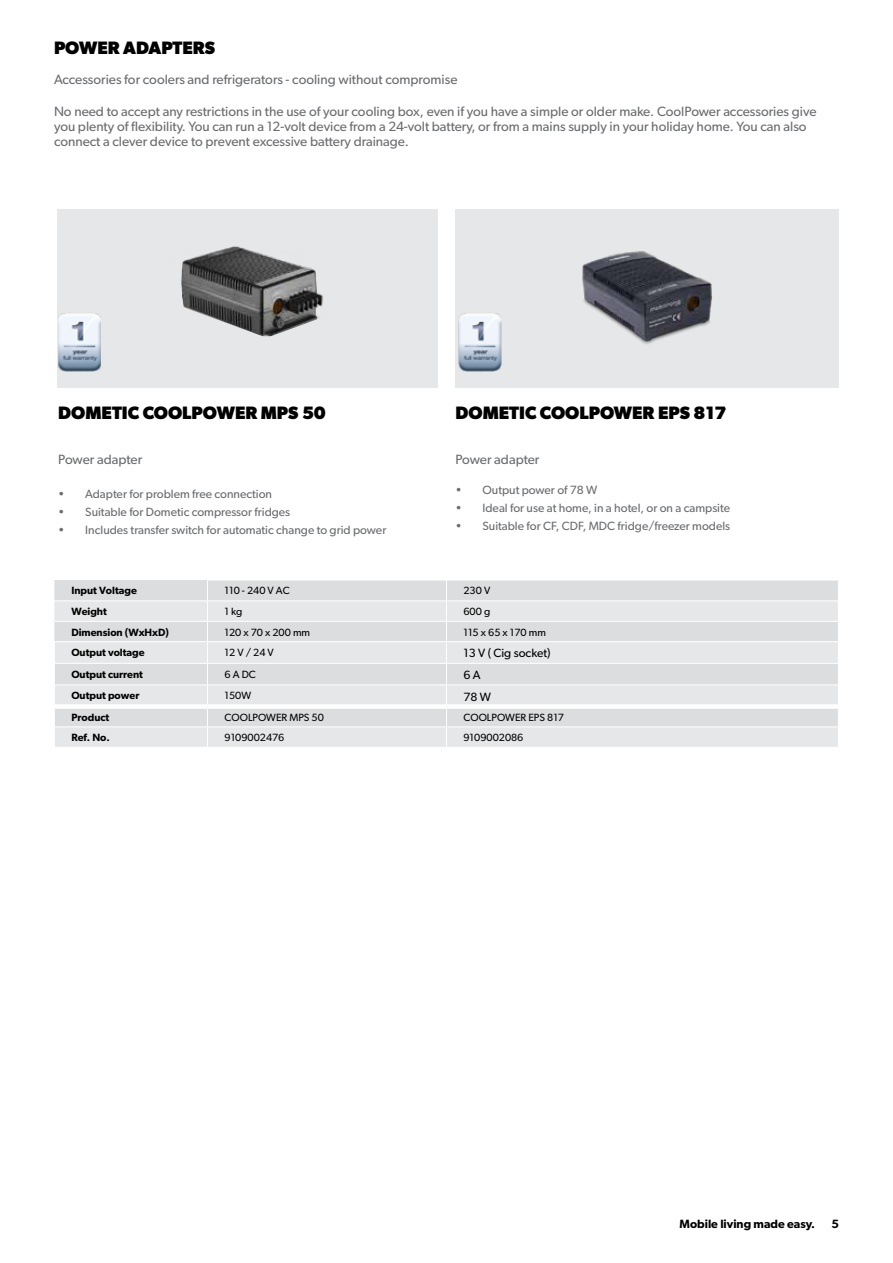
<style>
.page{position:relative;width:893px;height:1263px;background:#fff}
.page>*{position:absolute;margin:0;border:0;box-sizing:border-box;transform-origin:0 0}
.t1{font:700 18px "Gibson";color:#000}
.t2{font:13.5px/15px "Gibson";color:#6b6c6f}
.t3{font:12px "Gibson";color:#6b6c6f}
.t4{font:600 12px "Gibson";color:#000}
.t5{font:12px "Gibson";color:#000}
.t6{font:10.5px "Gibson";color:#000}
.t7{font:600 10.5px "Gibson";color:#000}
</style>
<div class="page">
<div style="left:57px;top:209px;width:380px;height:179px;background:#e6e7e8"></div>
<div style="left:455px;top:209px;width:384px;height:179px;background:#e6e7e8"></div>
<img style="left:582px;top:251px;width:130px;height:93px">
<img style="left:58px;top:313px;width:43px;height:59px">
<img style="left:459px;top:313px;width:42px;height:59px">
<img style="left:181px;top:246px;width:143px;height:90px">
<svg style="left:54px;top:580px;width:784px;height:167px"></svg>
<div style="left:55px;top:704px;width:152px;height:5px;background:#fff"></div>
<div style="left:207px;top:704px;width:239px;height:5px;background:#fff"></div>
<div style="left:446px;top:704px;width:392px;height:5px;background:#fff"></div>
<h1 class="t1" style="left:54px;top:37px;width:163px">POWER ADAPTERS</h1>
<p class="t2" style="left:54px;top:72px;width:405px">Accessories for coolers and refrigerators - cooling without compromise</p>
<p class="t2" style="left:54px;top:103px;width:764px">No need to accept any restrictions in the use of your cooling box, even if you have a simple or older make. CoolPower accessories give you plenty of flexibility. You can run a 12-volt device from a 24-volt battery, or from a mains supply in your holiday home. You can also connect a clever device to prevent excessive battery drainage.</p>
<h1 class="t1" style="left:58px;top:402px;width:269px">DOMETIC COOLPOWER MPS 50</h1>
<p class="t2" style="left:58px;top:451px;width:85px">Power adapter</p>
<p class="t3" style="left:58px;top:487px;width:215px">• Adapter for problem free connection</p>
<p class="t3" style="left:58px;top:505px;width:233px">• Suitable for Dometic compressor fridges</p>
<p class="t3" style="left:58px;top:523px;width:330px">• Includes transfer switch for automatic change to grid power</p>
<h1 class="t1" style="left:455px;top:402px;width:272px">DOMETIC COOLPOWER EPS 817</h1>
<p class="t2" style="left:455px;top:451px;width:85px">Power adapter</p>
<p class="t3" style="left:455px;top:482px;width:143px">• Output power of 78 W</p>
<p class="t3" style="left:455px;top:500px;width:276px">• Ideal for use at home, in a hotel, or on a campsite</p>
<p class="t3" style="left:455px;top:518px;width:276px">• Suitable for CF, CDF, MDC fridge/freezer models</p>
<p class="t7" style="left:71px;top:584px;width:67px">Input Voltage</p>
<p class="t6" style="left:225px;top:584px;width:67px">110 - 240 V AC</p>
<p class="t6" style="left:463px;top:584px;width:28px">230 V</p>
<p class="t7" style="left:71px;top:605px;width:37px">Weight</p>
<p class="t6" style="left:225px;top:605px;width:20px">1 kg</p>
<p class="t6" style="left:463px;top:605px;width:28px">600 g</p>
<p class="t7" style="left:71px;top:626px;width:99px">Dimension (WxHxD)</p>
<p class="t6" style="left:225px;top:626px;width:87px">120 x 70 x 200 mm</p>
<p class="t6" style="left:463px;top:626px;width:84px">115 x 65 x 170 mm</p>
<p class="t7" style="left:71px;top:646px;width:75px">Output voltage</p>
<p class="t6" style="left:225px;top:646px;width:51px">12 V / 24 V</p>
<p class="t5" style="left:463px;top:646px;width:89px">13 V ( Cig socket)</p>
<p class="t7" style="left:71px;top:668px;width:73px">Output current</p>
<p class="t6" style="left:225px;top:668px;width:33px">6 A DC</p>
<p class="t5" style="left:463px;top:667px;width:19px">6 A</p>
<p class="t7" style="left:71px;top:689px;width:70px">Output power</p>
<p class="t6" style="left:225px;top:689px;width:28px">150W</p>
<p class="t5" style="left:463px;top:689px;width:29px">78 W</p>
<p class="t7" style="left:71px;top:711px;width:39px">Product</p>
<p class="t6" style="left:225px;top:711px;width:101px">COOLPOWER MPS 50</p>
<p class="t6" style="left:463px;top:711px;width:102px">COOLPOWER EPS 817</p>
<p class="t7" style="left:71px;top:731px;width:40px">Ref. No.</p>
<p class="t6" style="left:225px;top:731px;width:61px">9109002476</p>
<p class="t6" style="left:463px;top:731px;width:61px">9109002086</p>
<p class="t4" style="left:680px;top:1216px;width:137px">Mobile living made easy.</p>
<p class="t4" style="left:831px;top:1216px;width:9px">5</p>
</div>
